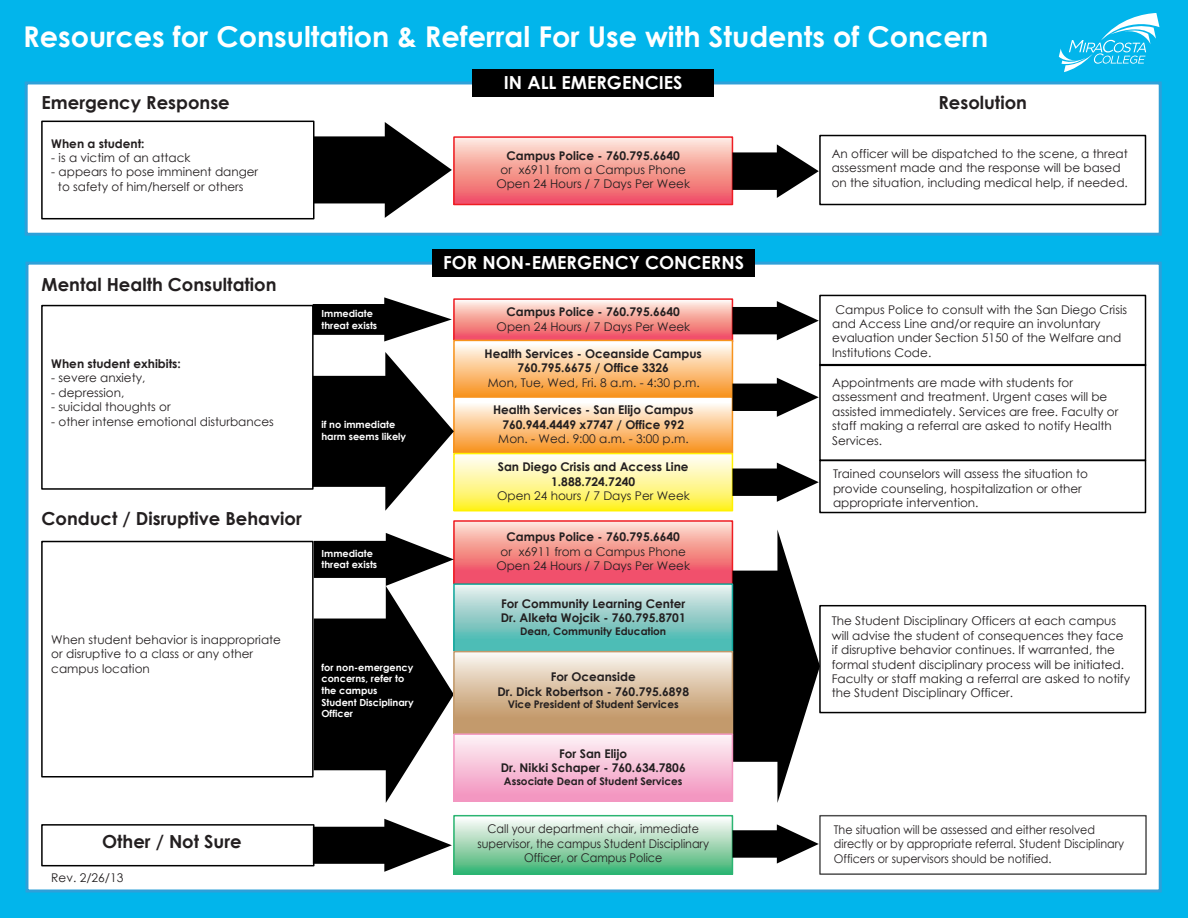
<style>
.page{position:relative;width:1188px;height:918px;background:#02b5eb}
.page>*{position:absolute;margin:0;border:0;box-sizing:border-box;transform-origin:0 0}
.t1{font:700 28.65px "Century Gothic";color:#fff}
.t2{font:700 18px "Century Gothic";color:#231f20}
.t3{font:700 18px "Century Gothic";color:#fff}
.t4{font:12px/14.4px "Century Gothic";color:#231f20}
.t5{font:700 12px/14.4px "Century Gothic";color:#231f20;text-align:center}
.t6{font:12px/14.4px "Century Gothic";color:#231f20;scale:.93 1}
.t7{font:700 10.5px "Century Gothic";color:#231f20}
.t8{font:700 9.75px/11.7px "Century Gothic";color:#fff}
</style>
<div class="page">
<div style="left:25px;top:81px;width:1137px;height:155px;background:#fff;border:3px solid #2ea0d9"></div>
<div style="left:25px;top:262px;width:1137px;height:630px;background:#fff;border:3px solid #2ea0d9"></div>
<svg style="left:1059px;top:13px;width:101px;height:59px"></svg>
<svg style="left:456px;top:523px;width:274px;height:59px;background:#f58d8f"></svg>
<div style="left:453px;top:520px;width:280px;height:65px;border:2px solid #ee1d23"></div>
<div style="left:41px;top:121px;width:274px;height:98px;border:2px solid #000"></div>
<div style="left:41px;top:305px;width:273px;height:185px;border:2px solid #000"></div>
<svg style="left:456px;top:301px;width:274px;height:38px;background:#f69c9a"></svg>
<div style="left:453px;top:298px;width:280px;height:44px;border:2px solid #ee1d23"></div>
<div style="left:454px;top:397px;width:278px;height:56px;background:linear-gradient(to bottom,#fff,#f8911d)"></div>
<div style="left:453px;top:396px;width:280px;height:58px;border:2px solid #f7931d"></div>
<svg style="left:456px;top:457px;width:274px;height:51px;background:#fff797"></svg>
<div style="left:453px;top:453px;width:280px;height:58px;border:2px solid #fff101"></div>
<div style="left:41px;top:541px;width:273px;height:237px;border:2px solid #000"></div>
<div style="left:41px;top:824px;width:274px;height:42px;border:2px solid #000"></div>
<svg style="left:313px;top:297px;width:139px;height:44px"></svg>
<svg style="left:314px;top:533px;width:140px;height:270px"></svg>
<svg style="left:732px;top:530px;width:88px;height:273px"></svg>
<svg style="left:313px;top:819px;width:139px;height:53px"></svg>
<svg style="left:313px;top:352px;width:141px;height:159px"></svg>
<svg style="left:314px;top:122px;width:138px;height:96px"></svg>
<div style="left:819px;top:135px;width:327px;height:70px;border:2px solid #000"></div>
<div style="left:472px;top:69px;width:242px;height:28px;background:#000"></div>
<div style="left:432px;top:249px;width:323px;height:28px;background:#000"></div>
<svg style="left:456px;top:139px;width:274px;height:63px;background:#f69c98"></svg>
<div style="left:453px;top:136px;width:280px;height:69px;border:2px solid #ee1d23"></div>
<div style="left:819px;top:295px;width:327px;height:71px;border:2px solid #000"></div>
<div style="left:819px;top:364px;width:327px;height:97px;border:2px solid #000"></div>
<div style="left:819px;top:460px;width:327px;height:53px;border:2px solid #000"></div>
<div style="left:819px;top:605px;width:327px;height:108px;border:2px solid #000"></div>
<svg style="left:456px;top:346px;width:274px;height:49px;background:#fbc487"></svg>
<div style="left:453px;top:340px;width:280px;height:58px;border:2px solid #f7931d"></div>
<svg style="left:456px;top:586px;width:274px;height:64px;background:#91cfca"></svg>
<div style="left:453px;top:583px;width:280px;height:70px;border:2px solid #12a79d"></div>
<div style="left:454px;top:816px;width:278px;height:58px;background:linear-gradient(to bottom,#fffdfd,#3eb371)"></div>
<div style="left:453px;top:815px;width:280px;height:60px;border:2px solid #2bb572"></div>
<svg style="left:456px;top:654px;width:274px;height:78px;background:#d8be9f"></svg>
<div style="left:453px;top:651px;width:280px;height:84px;border:2px solid #c39a6b"></div>
<svg style="left:732px;top:144px;width:87px;height:54px"></svg>
<svg style="left:732px;top:301px;width:87px;height:39px"></svg>
<svg style="left:732px;top:378px;width:87px;height:39px"></svg>
<svg style="left:732px;top:463px;width:87px;height:39px"></svg>
<svg style="left:732px;top:824px;width:87px;height:40px"></svg>
<div style="left:454px;top:734px;width:278px;height:67px;background:linear-gradient(to bottom,#fdf4f7,#f290bc)"></div>
<div style="left:453px;top:733px;width:280px;height:69px;border:2px solid #f397c1"></div>
<h1 class="t1" style="left:23px;top:19px;width:967px">Resources for Consultation &amp; Referral For Use with Students of Concern</h1>
<h2 class="t3" style="left:504px;top:71px;width:180px">IN ALL EMERGENCIES</h2>
<h2 class="t2" style="left:42px;top:91px;width:190px">Emergency Response</h2>
<h2 class="t2" style="left:938px;top:91px;width:90px">Resolution</h2>
<p class="t5" style="left:51px;top:136px;width:95px">When a student:</p>
<p class="t4" style="left:51px;top:150px;width:141px">- is a victim of an attack</p>
<p class="t4" style="left:58px;top:165px;width:202px;text-indent:-7px">- appears to pose imminent danger to safety of him/herself or others</p>
<h2 class="t2" style="left:42px;top:273px;width:237px">Mental Health Consultation</h2>
<p class="t5" style="left:51px;top:356px;width:131px">When student exhibits:</p>
<p class="t4" style="left:51px;top:371px;width:96px">- severe anxiety,</p>
<p class="t4" style="left:51px;top:385px;width:75px">- depression,</p>
<p class="t4" style="left:51px;top:400px;width:121px">- suicidal thoughts or</p>
<p class="t4" style="left:51px;top:414px;width:224px">- other intense emotional disturbances</p>
<p class="t8" style="left:321px;top:307px;width:57px">Immediate threat exists</p>
<p class="t8" style="left:321px;top:418px;width:86px">if no immediate harm seems likely</p>
<h2 class="t2" style="left:42px;top:507px;width:262px">Conduct / Disruptive Behavior</h2>
<p class="t8" style="left:321px;top:547px;width:57px">Immediate threat exists</p>
<p class="t4" style="left:51px;top:632px;width:231px">When student behavior is inappropriate or disruptive to a class or any other campus location</p>
<p class="t8" style="left:321px;top:661px;width:94px">for non-emergency concerns, refer to the campus<br>Student Disciplinary<br>Officer</p>
<h2 class="t2" style="left:102px;top:831px;width:141px">Other / Not Sure</h2>
<p class="t4" style="left:51px;top:871px;width:74px">Rev. 2/26/13</p>
<p class="t5" style="left:506px;top:148px;width:175px">Campus Police - 760.795.6640</p>
<p class="t4" style="left:496px;top:162px;width:195px;text-align:center">or x6911 from a Campus Phone<br>Open 24 Hours / 7 Days Per Week</p>
<h2 class="t3" style="left:443px;top:251px;width:302px">FOR NON-EMERGENCY CONCERNS</h2>
<p class="t5" style="left:506px;top:305px;width:175px">Campus Police - 760.795.6640</p>
<p class="t4" style="left:497px;top:319px;width:195px">Open 24 Hours / 7 Days Per Week</p>
<p class="t5" style="left:485px;top:346px;width:219px">Health Services - Oceanside Campus<br>760.795.6675 / Office 3326</p>
<p class="t4" style="left:488px;top:375px;width:213px">Mon, Tue, Wed, Fri. 8 a.m. - 4:30 p.m.</p>
<p class="t5" style="left:493px;top:402px;width:202px">Health Services - San Elijo Campus<br>760.944.4449 x7747 / Office 992</p>
<p class="t4" style="left:498px;top:431px;width:192px">Mon. - Wed. 9:00 a.m. - 3:00 p.m.</p>
<p class="t5" style="left:498px;top:459px;width:192px">San Diego Crisis and Access Line<br>1.888.724.7240</p>
<p class="t4" style="left:497px;top:488px;width:194px">Open 24 hours / 7 Days Per Week</p>
<p class="t5" style="left:506px;top:530px;width:175px">Campus Police - 760.795.6640</p>
<p class="t4" style="left:496px;top:544px;width:195px;text-align:center">or x6911 from a Campus Phone<br>Open 24 Hours / 7 Days Per Week</p>
<p class="t5" style="left:501px;top:596px;width:187px;text-align:left">For Community Learning Center<br>Dr. Alketa Wojcik - 760.795.8701</p>
<p class="t7" style="left:520px;top:624px;width:148px">Dean, Community Education</p>
<p class="t5" style="left:497px;top:669px;width:193px">For Oceanside<br>Dr. Dick Robertson - 760.795.6898</p>
<p class="t7" style="left:508px;top:698px;width:172px">Vice President of Student Services</p>
<p class="t5" style="left:501px;top:746px;width:187px">For San Elijo<br>Dr. Nikki Schaper - 760.634.7806</p>
<p class="t7" style="left:504px;top:774px;width:180px">Associate Dean of Student Services</p>
<p class="t6" style="left:477px;top:822px;width:250px;text-align:center">Call your department chair, immediate supervisor, the campus Student Disciplinary<br>Officer, or Campus Police</p>
<p class="t4" style="left:832px;top:146px;width:298px">An officer will be dispatched to the scene, a threat assessment made and the response will be based on the situation, including medical help, if needed.</p>
<p class="t4" style="left:832px;top:302px;width:296px">Campus Police to consult with the San Diego Crisis and Access Line and/or require an involuntary evaluation under Section 5150 of the Welfare and Institutions Code.</p>
<p class="t4" style="left:832px;top:375px;width:288px">Appointments are made with students for assessment and treatment. Urgent cases will be assisted immediately. Services are free. Faculty or staff making a referral are asked to notify Health Services.</p>
<p class="t4" style="left:833px;top:467px;width:257px">Trained counselors will assess the situation to provide counseling, hospitalization or other appropriate intervention.</p>
<p class="t4" style="left:832px;top:614px;width:300px">The Student Disciplinary Officers at each campus will advise the student of consequences they face if disruptive behavior continues. If warranted, the formal student disciplinary process will be initiated.<br>Faculty or staff making a referral are asked to notify the Student Disciplinary Officer.</p>
<p class="t6" style="left:834px;top:822px;width:314px">The situation will be assessed and either resolved directly or by appropriate referral. Student Disciplinary<br>Officers or supervisors should be notified.</p>
</div>
